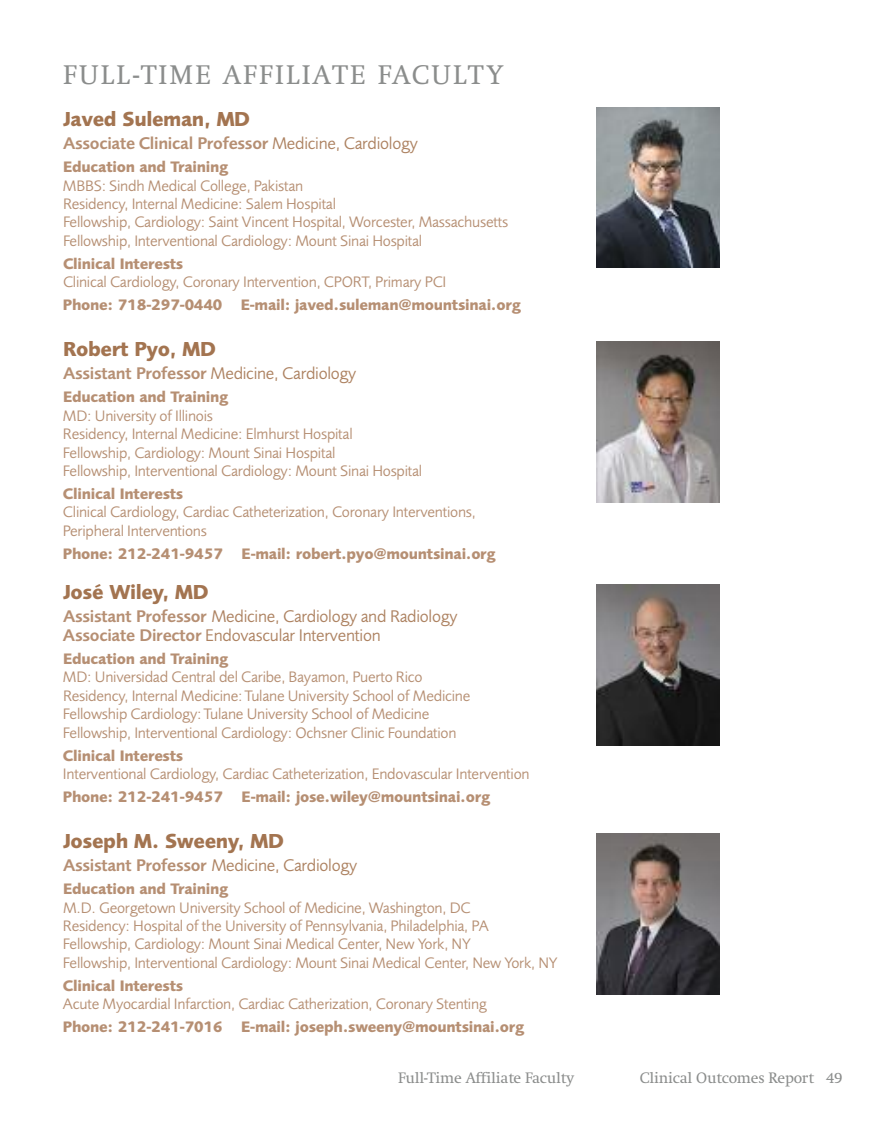
<style>
.page{position:relative;width:882px;height:1134px;background:#fff}
.page>*{position:absolute;margin:0;border:0;box-sizing:border-box;transform-origin:0 0}
.t1{font:28px "Swift";letter-spacing:.08em;color:#8b8d8c}
.t2{font:700 21px "Foundry Sans";letter-spacing:-.02em;color:#a37450}
.t3{font:17.5px/19.2px "Foundry Sans";letter-spacing:-.015em;color:#ad8261}
.t4{font:600 17.5px "Foundry Sans";letter-spacing:-.015em;color:#b68f73}
.t5{font:15.75px/18.4px "Foundry Sans";letter-spacing:-.015em;color:#b68f73}
.t6{font:700 15.75px "Foundry Sans";letter-spacing:-.02em;color:#b68f73}
.t7{font:15.75px "Swift";letter-spacing:-.015em;color:#8b8d8c}
.s1{font-weight:400;color:#ad8261}
.s2{font-weight:600;color:#b68f73}
</style>
<div class="page">
<img style="left:597px;top:107px;width:123px;height:161px">
<img style="left:597px;top:342px;width:122px;height:161px">
<img style="left:597px;top:585px;width:122px;height:160px">
<img style="left:597px;top:834px;width:123px;height:160px">
<h1 class="t1" style="left:63px;top:58px;width:441px">FULL-TIME AFFILIATE FACULTY</h1>
<h2 class="t2" style="left:63px;top:111px;width:189px">Javed Suleman, MD</h2>
<p class="t4" style="left:63px;top:137px;width:356px">Associate Clinical Professor <span class="s1">Medicine, Cardiology</span></p>
<p class="t6" style="left:63px;top:161px;width:167px">Education and Training</p>
<p class="t5" style="left:63px;top:178px;width:447px">MBBS: Sindh Medical College, Pakistan<br>Residency, Internal Medicine: Salem Hospital<br>Fellowship, Cardiology: Saint Vincent Hospital, Worcester, Massachusetts Fellowship, Interventional Cardiology: Mount Sinai Hospital</p>
<p class="t6" style="left:63px;top:258px;width:122px">Clinical Interests</p>
<p class="t5" style="left:63px;top:274px;width:385px">Clinical Cardiology, Coronary Intervention, CPORT, Primary PCI</p>
<p class="t6" style="left:63px;top:299px;width:459px">Phone: 718-297-0440 E-mail: javed.suleman@mountsinai.org</p>
<h2 class="t2" style="left:63px;top:341px;width:154px">Robert Pyo, MD</h2>
<p class="t3" style="left:63px;top:366px;width:295px"><span class="s2">Assistant Professor</span> Medicine, Cardiology</p>
<p class="t6" style="left:63px;top:391px;width:167px">Education and Training</p>
<p class="t5" style="left:63px;top:408px;width:361px">MD: University of Illinois<br>Residency, Internal Medicine: Elmhurst Hospital Fellowship, Cardiology: Mount Sinai Hospital<br>Fellowship, Interventional Cardiology: Mount Sinai Hospital</p>
<p class="t6" style="left:63px;top:488px;width:122px">Clinical Interests</p>
<p class="t5" style="left:63px;top:504px;width:414px">Clinical Cardiology, Cardiac Catheterization, Coronary Interventions,<br>Peripheral Interventions</p>
<p class="t6" style="left:63px;top:548px;width:434px">Phone: 212-241-9457 E-mail: robert.pyo@mountsinai.org</p>
<h2 class="t2" style="left:63px;top:584px;width:147px">José Wiley, MD</h2>
<p class="t3" style="left:63px;top:608px;width:396px"><span class="s2">Assistant Professor</span> Medicine, Cardiology and Radiology<br><span class="s2">Associate Director</span> Endovascular Intervention</p>
<p class="t6" style="left:63px;top:653px;width:167px">Education and Training</p>
<p class="t5" style="left:63px;top:669px;width:409px">MD: Universidad Central del Caribe, Bayamon, Puerto Rico Residency, Internal Medicine:Tulane University School of Medicine Fellowship Cardiology:Tulane University School of Medicine Fellowship, Interventional Cardiology: Ochsner Clinic Foundation</p>
<p class="t6" style="left:63px;top:749px;width:122px">Clinical Interests</p>
<p class="t5" style="left:63px;top:766px;width:468px">Interventional Cardiology, Cardiac Catheterization, Endovascular Intervention</p>
<p class="t6" style="left:63px;top:791px;width:429px">Phone: 212-241-9457 E-mail: jose.wiley@mountsinai.org</p>
<h2 class="t2" style="left:63px;top:833px;width:222px">Joseph M. Sweeny, MD</h2>
<p class="t3" style="left:63px;top:857px;width:296px"><span class="s2">Assistant Professor</span> Medicine, Cardiology</p>
<p class="t6" style="left:63px;top:883px;width:167px">Education and Training</p>
<p class="t5" style="left:63px;top:900px;width:496px">M.D. Georgetown University School of Medicine, Washington, DC<br>Residency: Hospital of the University of Pennsylvania, Philadelphia, PA Fellowship, Cardiology: Mount Sinai Medical Center, New York, NY<br>Fellowship, Interventional Cardiology: Mount Sinai Medical Center, New York, NY</p>
<p class="t6" style="left:63px;top:979px;width:122px">Clinical Interests</p>
<p class="t5" style="left:63px;top:996px;width:426px">Acute Myocardial Infarction, Cardiac Catherization, Coronary Stenting</p>
<p class="t6" style="left:63px;top:1021px;width:463px">Phone: 212-241-7016 E-mail: joseph.sweeny@mountsinai.org</p>
<p class="t7" style="left:398px;top:1068px;width:178px">Full-Time Affiliate Faculty</p>
<p class="t7" style="left:640px;top:1068px;width:204px">Clinical Outcomes Report 49</p>
</div>
